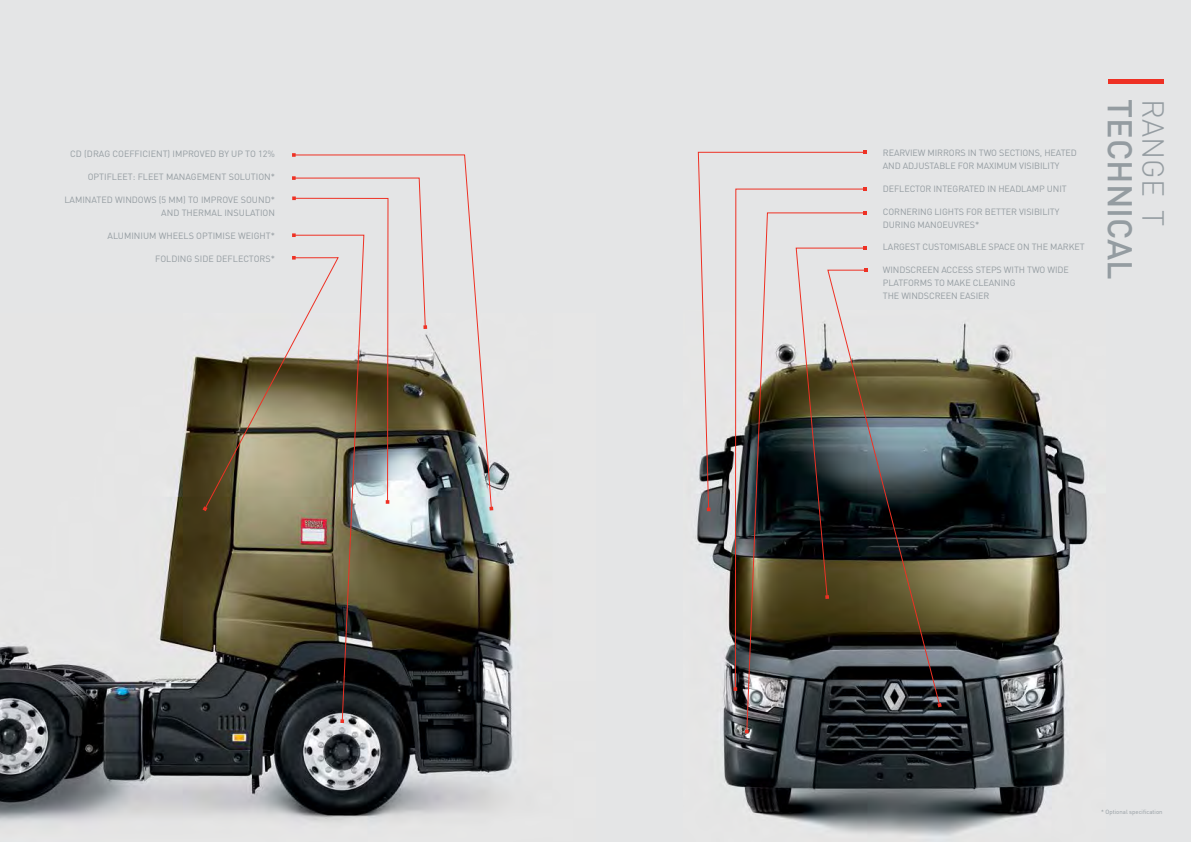
<style>
.page{position:relative;width:1191px;height:842px;background:#e4e5e6}
.page>*{position:absolute;margin:0;border:0;box-sizing:border-box;transform-origin:0 0}
.t1{font:500 34px "DIN Pro";color:#949ca1}
.t2{font:300 30.1px "DIN Pro";color:#949ca1}
.t3{font:9px/13px "DIN Pro";letter-spacing:-.01em;color:#949ca1}
.t4{font:6px "DIN Pro";color:#949ca1}
</style>
<div class="page">
<img style="left:0;top:355px;width:517px;height:468px">
<img style="left:697px;top:323px;width:391px;height:513px">
<div style="left:1108px;top:79px;width:56px;height:5px;background:#ee3124"></div>
<svg style="left:865px;top:269px;width:75px;height:437px"></svg>
<svg style="left:937px;top:703px;width:4px;height:4px"></svg>
<svg style="left:865px;top:246px;width:2px;height:353px"></svg>
<svg style="left:746px;top:690px;width:119px;height:42px;background:#404347"></svg>
<svg style="left:734px;top:510px;width:131px;height:180px;background:#3c3829"></svg>
<svg style="left:733px;top:687px;width:4px;height:4px"></svg>
<svg style="left:697px;top:151px;width:168px;height:359px"></svg>
<svg style="left:863px;top:150px;width:3px;height:4px"></svg>
<svg style="left:296px;top:154px;width:196px;height:355px"></svg>
<svg style="left:292px;top:153px;width:4px;height:4px"></svg>
<svg style="left:489px;top:507px;width:4px;height:3px"></svg>
<svg style="left:203px;top:176px;width:224px;height:547px"></svg>
<p class="t3" style="left:70px;top:147px;width:206px">CD (DRAG COEFFICIENT) IMPROVED BY UP TO 12%</p>
<p class="t3" style="left:88px;top:170px;width:189px">OPTIFLEET: FLEET MANAGEMENT SOLUTION*</p>
<p class="t3" style="left:64px;top:193px;width:212px;text-align:right">LAMINATED WINDOWS (5 MM) TO IMPROVE SOUND*<br>AND THERMAL INSULATION</p>
<p class="t3" style="left:108px;top:229px;width:169px">ALUMINIUM WHEELS OPTIMISE WEIGHT*</p>
<p class="t3" style="left:155px;top:252px;width:121px">FOLDING SIDE DEFLECTORS*</p>
<p class="t3" style="left:883px;top:146px;width:196px">REARVIEW MIRRORS IN TWO SECTIONS, HEATED<br>AND ADJUSTABLE FOR MAXIMUM VISIBILITY</p>
<p class="t3" style="left:883px;top:181px;width:185px">DEFLECTOR INTEGRATED IN HEADLAMP UNIT</p>
<p class="t3" style="left:883px;top:204px;width:178px">CORNERING LIGHTS FOR BETTER VISIBILITY<br>DURING MANOEUVRES*</p>
<p class="t3" style="left:883px;top:240px;width:203px">LARGEST CUSTOMISABLE SPACE ON THE MARKET</p>
<p class="t3" style="left:883px;top:263px;width:187px">WINDSCREEN ACCESS STEPS WITH TWO WIDE<br>PLATFORMS TO MAKE CLEANING<br>THE WINDSCREEN EASIER</p>
<h1 class="t1" style="left:1143px;top:99px;width:182px;rotate:90deg">TECHNICAL</h1>
<h2 class="t2" style="left:1173px;top:99px;width:128px;rotate:90deg">RANGE T</h2>
<p class="t4" style="left:1101px;top:808px;width:63px">* Optional specification</p>
</div>
